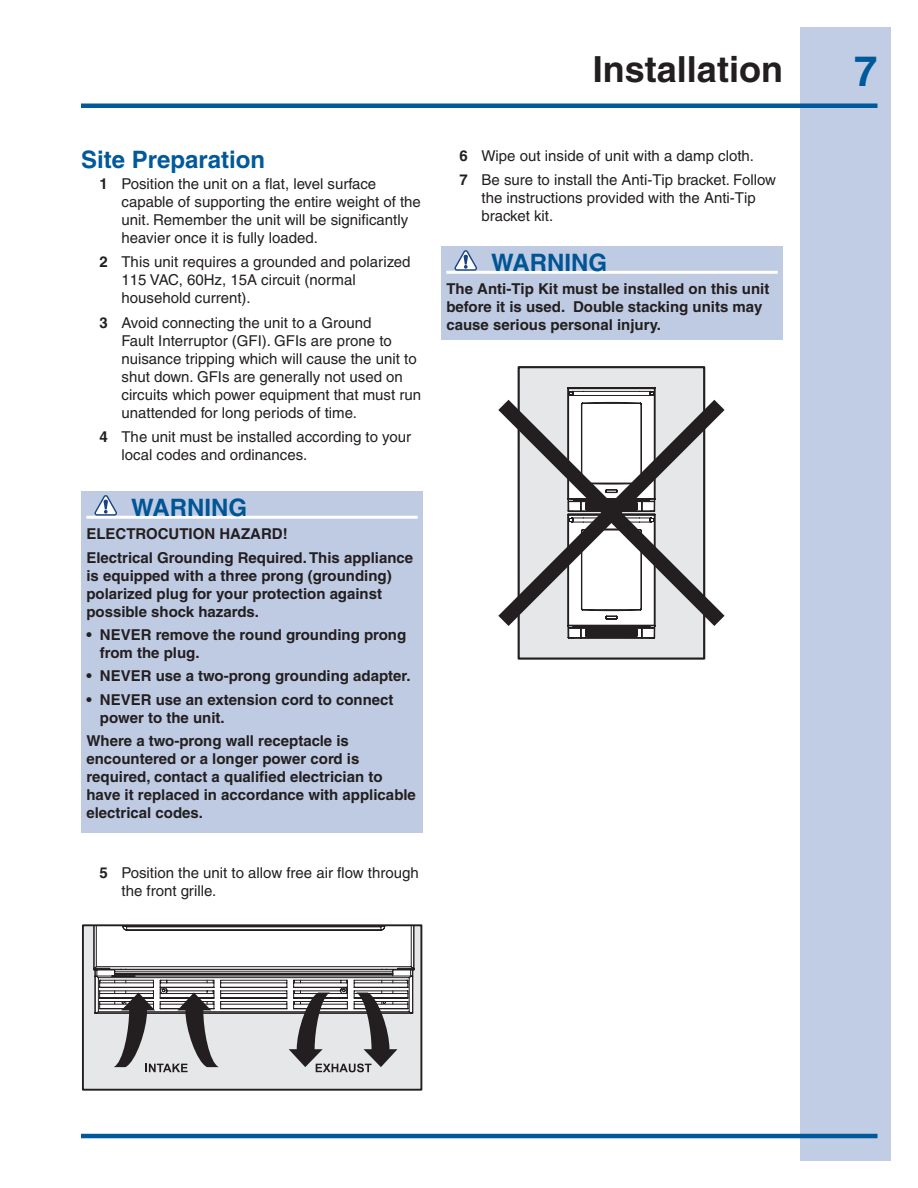
<style>
.page{position:relative;width:918px;height:1188px;background:#fff}
.page>*{position:absolute;margin:0;border:0;box-sizing:border-box;transform-origin:0 0}
.t1{font:700 42px "Helvetica";color:#00599b}
.t2{font:700 36px "Helvetica";color:#231f20}
.t3{font:700 24px "Helvetica";color:#00599b}
.t4{font:700 24px "Helvetica";color:#005595}
.t5{font:15px/18px "Helvetica";color:#231f20}
.t6{font:700 15px/18px "Helvetica";color:#231f20}
.s1{font-weight:700}
</style>
<div class="page">
<div style="left:801px;top:27px;width:90px;height:1134px;background:#c1cde5"></div>
<hr style="left:81px;top:104px;width:797px;height:4px;background:#00599b">
<hr style="left:81px;top:1134px;width:797px;height:4px;background:#00599b">
<div style="left:81px;top:492px;width:342px;height:341px;background:#bfcbe3"></div>
<hr style="left:86px;top:516px;width:332px;height:3px;background:#fff">
<svg style="left:95px;top:495px;width:22px;height:21px"></svg>
<div style="left:83px;top:925px;width:338px;height:165px;background:#e6e7e9"></div>
<div style="left:82px;top:924px;width:340px;height:167px;border:2px solid #231f20"></div>
<svg style="left:93px;top:925px;width:322px;height:147px"></svg>
<div style="left:441px;top:247px;width:342px;height:93px;background:#bfcbe3"></div>
<hr style="left:446px;top:271px;width:332px;height:3px;background:#fff">
<svg style="left:455px;top:250px;width:22px;height:21px"></svg>
<div style="left:519px;top:367px;width:185px;height:292px;background:#e6e7e9"></div>
<div style="left:518px;top:366px;width:187px;height:294px;border:2px solid #231f20"></div>
<svg style="left:567px;top:387px;width:89px;height:252px;background:#7f7d7d"></svg>
<svg style="left:498px;top:400px;width:227px;height:226px"></svg>
<h2 class="t2" style="left:593px;top:47px;width:192px">Installation</h2>
<h3 class="t3" style="left:81px;top:144px;width:186px">Site Preparation</h3>
<p class="t5" style="left:122px;top:174px;width:301px;text-indent:-22px"><span class="s1">1</span> Position the unit on a flat, level surface capable of supporting the entire weight of the unit. Remember the unit will be significantly heavier once it is fully loaded.</p>
<p class="t5" style="left:122px;top:253px;width:291px;text-indent:-22px"><span class="s1">2</span> This unit requires a grounded and polarized<br>115 VAC, 60Hz, 15A circuit (normal household current).</p>
<p class="t5" style="left:122px;top:313px;width:301px;text-indent:-22px"><span class="s1">3</span> Avoid connecting the unit to a Ground<br>Fault Interruptor (GFI). GFIs are prone to nuisance tripping which will cause the unit to shut down. GFIs are generally not used on circuits which power equipment that must run unattended for long periods of time.</p>
<p class="t5" style="left:122px;top:428px;width:291px;text-indent:-22px"><span class="s1">4</span> The unit must be installed according to your local codes and ordinances.</p>
<h3 class="t4" style="left:131px;top:493px;width:117px">WARNING</h3>
<p class="t6" style="left:86px;top:522px;width:328px;line-height:23.4px">ELECTROCUTION HAZARD!<br>Electrical Grounding Required. This appliance</p>
<p class="t6" style="left:86px;top:566px;width:307px">is equipped with a three prong (grounding) polarized plug for your protection against possible shock hazards.</p>
<p class="t6" style="left:100px;top:625px;width:308px;text-indent:-14px">• NEVER remove the round grounding prong from the plug.</p>
<p class="t6" style="left:86px;top:667px;width:326px">• NEVER use a two-prong grounding adapter.</p>
<p class="t6" style="left:100px;top:690px;width:295px;text-indent:-14px">• NEVER use an extension cord to connect power to the unit.</p>
<p class="t6" style="left:86px;top:732px;width:331px">Where a two-prong wall receptacle is encountered or a longer power cord is required, contact a qualified electrician to have it replaced in accordance with applicable electrical codes.</p>
<p class="t5" style="left:122px;top:863px;width:299px;text-indent:-22px"><span class="s1">5</span> Position the unit to allow free air flow through the front grille.</p>
<p class="t5" style="left:460px;top:143px;width:318px;line-height:24.5px"><span class="s1">6</span> Wipe out inside of unit with a damp cloth.<br><span class="s1">7</span> Be sure to install the Anti-Tip bracket. Follow</p>
<p class="t5" style="left:482px;top:189px;width:276px">the instructions provided with the Anti-Tip bracket kit.</p>
<h3 class="t4" style="left:491px;top:248px;width:117px">WARNING</h3>
<p class="t6" style="left:446px;top:280px;width:325px">The Anti-Tip Kit must be installed on this unit before it is used. Double stacking units may cause serious personal injury.</p>
<h1 class="t1" style="left:854px;top:46px;width:25px">7</h1>
</div>
